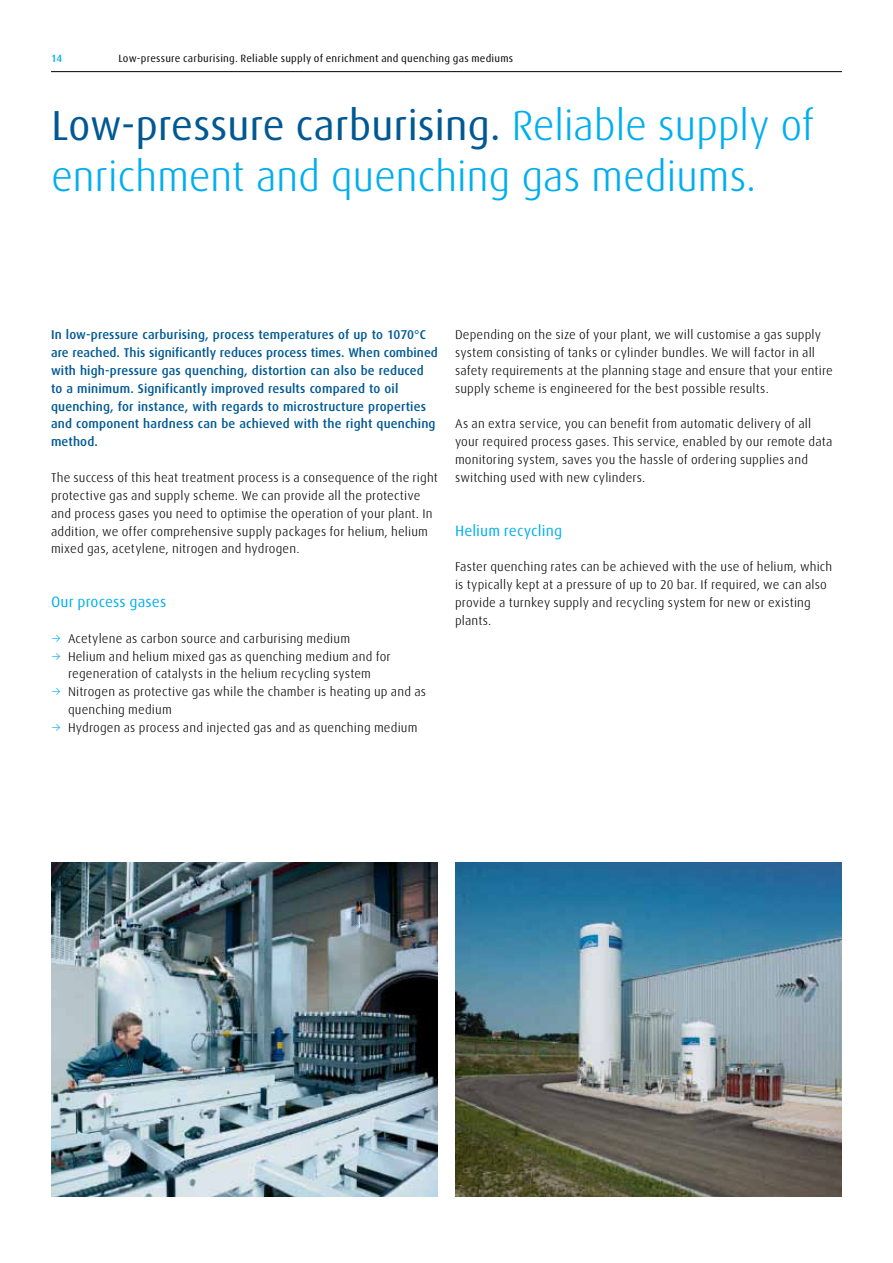
<style>
.page{position:relative;width:893px;height:1263px;background:#fff}
.page>*{position:absolute;margin:0;border:0;box-sizing:border-box;transform-origin:0 0}
.t1{font:300 42px/50.4px "Linde Dax Global";letter-spacing:-.01em;color:#00aeef}
.t2{font:15px "Linde Dax Global";letter-spacing:.005em;color:#00aeef}
.t3{font:300 12.75px/17.9px "Linde Dax Global";letter-spacing:.01em;color:#000}
.t4{font:500 12.75px/17.9px "Linde Dax Global";letter-spacing:.01em;color:#005993}
.t5{font:10.5px "Linde Dax Global";letter-spacing:.02em;color:#000}
.t6{font:500 10.5px "Linde Dax Global";color:#00aeef}
.s1{font-weight:400;color:#005993}
.s2{color:#00aeef}
</style>
<div class="page">
<hr style="left:51px;top:71px;width:791px;height:1px;background:#000">
<img style="left:455px;top:862px;width:387px;height:334px">
<img style="left:51px;top:862px;width:387px;height:334px">
<p class="t6" style="left:51px;top:52px;width:13px">14</p>
<p class="t5" style="left:118px;top:52px;width:396px">Low-pressure carburising. Reliable supply of enrichment and quenching gas mediums</p>
<h1 class="t1" style="left:51px;top:100px;width:765px"><span class="s1">Low-pressure carburising.</span> Reliable supply of enrichment and quenching gas mediums.</h1>
<p class="t4" style="left:51px;top:326px;width:388px">In low-pressure carburising, process temperatures of up to 1070°C are reached. This significantly reduces process times. When combined with high-pressure gas quenching, distortion can also be reduced to a minimum. Significantly improved results compared to oil quenching, for instance, with regards to microstructure properties and component hardness can be achieved with the right quenching method.</p>
<p class="t3" style="left:51px;top:469px;width:388px">The success of this heat treatment process is a consequence of the right protective gas and supply scheme. We can provide all the protective and process gases you need to optimise the operation of your plant. In addition, we offer comprehensive supply packages for helium, helium mixed gas, acetylene, nitrogen and hydrogen.</p>
<p class="t2" style="left:51px;top:593px;width:117px">Our process gases</p>
<p class="t3" style="left:51px;top:629px;width:301px"><span class="s2">→</span> Acetylene as carbon source and carburising medium</p>
<p class="t3" style="left:51px;top:647px;width:341px;text-align:center"><span class="s2">→</span> Helium and helium mixed gas as quenching medium and for regeneration of catalysts in the helium recycling system</p>
<p class="t3" style="left:68px;top:683px;width:360px;text-indent:-17px"><span class="s2">→</span> Nitrogen as protective gas while the chamber is heating up and as quenching medium</p>
<p class="t3" style="left:51px;top:719px;width:368px"><span class="s2">→</span> Hydrogen as process and injected gas and as quenching medium</p>
<p class="t3" style="left:455px;top:326px;width:379px">Depending on the size of your plant, we will customise a gas supply system consisting of tanks or cylinder bundles. We will factor in all safety requirements at the planning stage and ensure that your entire supply scheme is engineered for the best possible results.</p>
<p class="t3" style="left:455px;top:415px;width:379px">As an extra service, you can benefit from automatic delivery of all your required process gases. This service, enabled by our remote data monitoring system, saves you the hassle of ordering supplies and switching used with new cylinders.</p>
<p class="t2" style="left:455px;top:522px;width:109px">Helium recycling</p>
<p class="t3" style="left:455px;top:558px;width:379px">Faster quenching rates can be achieved with the use of helium, which is typically kept at a pressure of up to 20 bar. If required, we can also provide a turnkey supply and recycling system for new or existing plants.</p>
</div>
